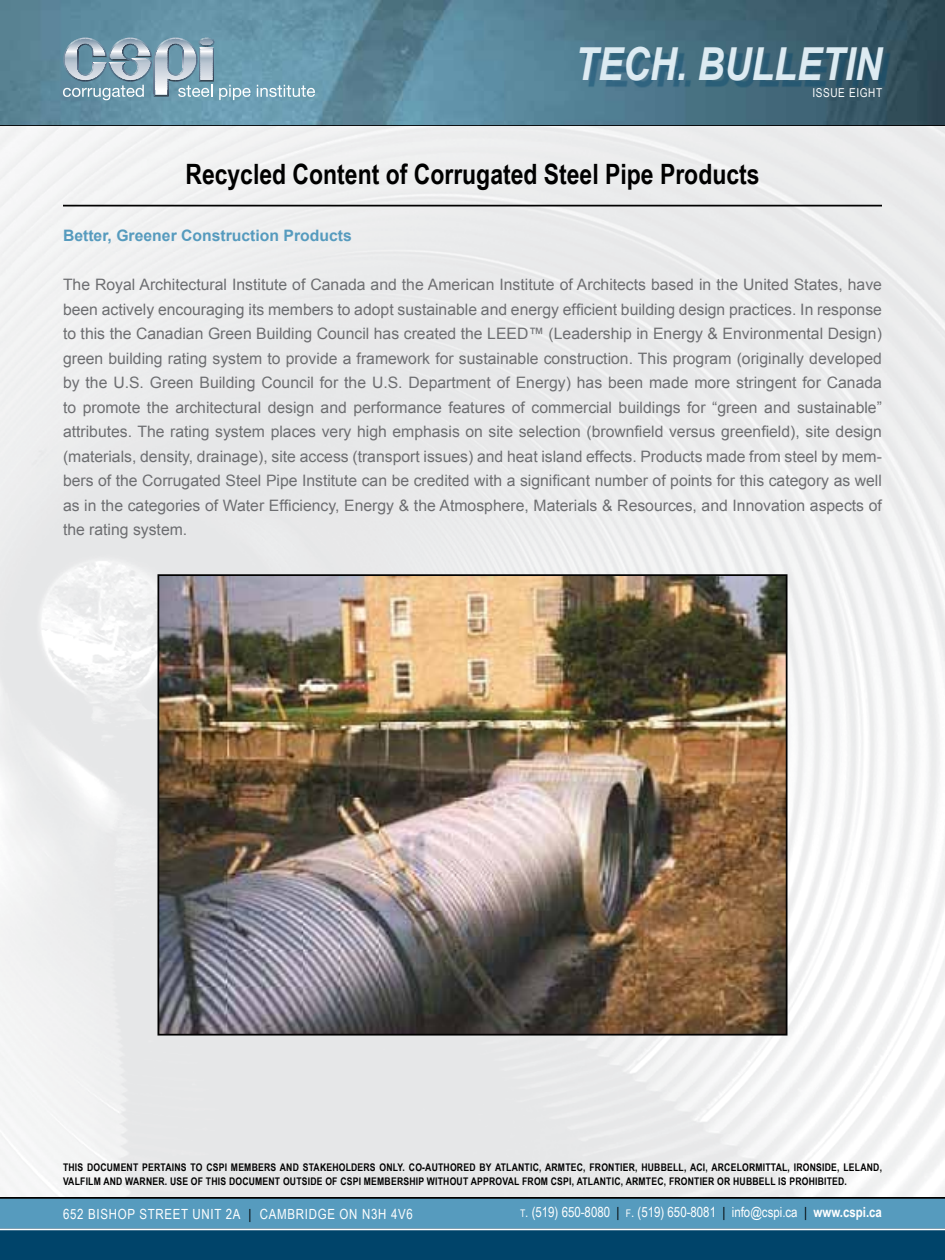
<style>
.page{position:relative;width:945px;height:1260px;background:#fff}
.page>*{position:absolute;margin:0;border:0;box-sizing:border-box;transform-origin:0 0}
.t1{font:italic 700 45.5px "Arial Narrow";color:#ddebf2}
.t2{font:700 28px "Arial Narrow";color:#000}
.t3{font:15.75px/24.5px "Arial";color:#6d6e71;text-align:justify}
.t4{font:700 15.75px "Arial";color:#569bbe}
.t5{font:14px "Arial Narrow";color:#fff}
.t6{font:14px "Arial Narrow";letter-spacing:.05em;color:#fff}
.t7{font:12.25px "Arial Narrow";letter-spacing:.05em;color:#fff}
.t8{font:700 10.5px/14px "Arial Narrow";letter-spacing:.02em;color:#000}
.s1{color:#000}
.s2{font-size:10.5px}
.s3{font-weight:700}
</style>
<div class="page">
<div style="left:0;top:1197px;width:945px;height:31px;background:#569bbe"></div>
<img style="left:0;top:0;width:945px;height:125px">
<div style="left:0;top:1228px;width:945px;height:32px;background:#00446a"></div>
<hr style="left:0;top:1197px;width:945px;height:2px;background:#000">
<hr style="left:0;top:125px;width:945px;height:2px;background:#000">
<svg style="left:63px;top:38px;width:188px;height:62px;background:#88a8b8"></svg>
<svg style="left:257px;top:85px;width:58px;height:12px"></svg>
<hr style="left:0;top:1228px;width:945px;height:2px;background:#fff">
<div style="left:585px;top:52px;width:306px;height:36px;background:#00446a;opacity:.4"></div>
<img style="left:0;top:126px;width:945px;height:1071px">
<hr style="left:63px;top:205px;width:819px;height:1px;background:#000">
<img style="left:161px;top:577px;width:624px;height:456px">
<div style="left:158px;top:574px;width:630px;height:462px;border:2px solid #000"></div>
<h1 class="t1" style="left:575px;top:30px;width:308px">TECH. BULLETIN</h1>
<h2 class="t2" style="left:185px;top:153px;width:576px">Recycled Content of Corrugated Steel Pipe Products</h2>
<p class="t7" style="left:812px;top:84px;width:71px">ISSUE EIGHT</p>
<p class="t4" style="left:63px;top:226px;width:290px">Better, Greener Construction Products</p>
<p class="t3" style="left:63px;top:273px;width:820px">The Royal Architectural Institute of Canada and the American Institute of Architects based in the United States, have been actively encouraging its members to adopt sustainable and energy efficient building design practices. In response to this the Canadian Green Building Council has created the LEED™ (Leadership in Energy &amp; Environmental Design) green building rating system to provide a framework for sustainable construction. This program (originally developed by the U.S. Green Building Council for the U.S. Department of Energy) has been made more stringent for Canada to promote the architectural design and performance features of commercial buildings for “green and sustainable” attributes. The rating system places very high emphasis on site selection (brownfield versus greenfield), site design (materials, density, drainage), site access (transport issues) and heat island effects. Products made from steel by mem&shy;bers of the Corrugated Steel Pipe Institute can be credited with a significant number of points for this category as well as in the categories of Water Efficiency, Energy &amp; the Atmosphere, Materials &amp; Resources, and Innovation aspects of the rating system.</p>
<p class="t8" style="left:63px;top:1160px;width:821px">THIS DOCUMENT PERTAINS TO CSPI MEMBERS AND STAKEHOLDERS ONLY. CO-AUTHORED BY ATLANTIC, ARMTEC, FRONTIER, HUBBELL, ACI, ARCELORMITTAL, IRONSIDE, LELAND,<br>VALFILM AND WARNER. USE OF THIS DOCUMENT OUTSIDE OF CSPI MEMBERSHIP WITHOUT APPROVAL FROM CSPI, ATLANTIC, ARMTEC, FRONTIER OR HUBBELL IS PROHIBITED.</p>
<p class="t6" style="left:63px;top:1204px;width:351px">652 BISHOP STREET UNIT 2A <span class="s1">|</span> CAMBRIDGE ON N3H 4V6</p>
<p class="t5" style="left:520px;top:1202px;width:363px"><span class="s2">T</span>. (519) 650-8080 <span class="s1">|</span> <span class="s2">F</span>. (519) 650-8081 <span class="s1">|</span> info@cspi.ca <span class="s1">|</span> <span class="s3">www.cspi.ca</span></p>
</div>
